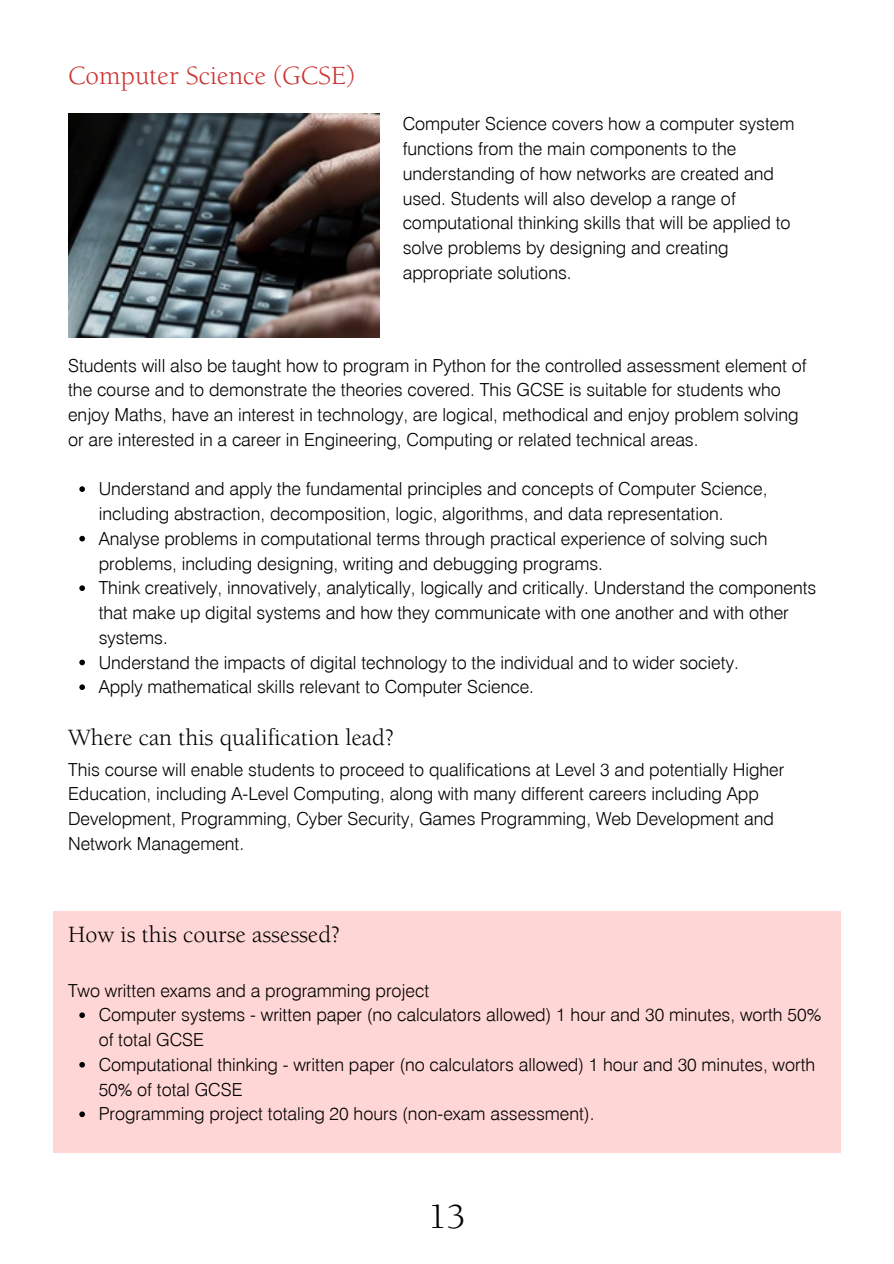
<style>
.page{position:relative;width:894px;height:1264px;background:#fff}
.page>*{position:absolute;margin:0;border:0;box-sizing:border-box;transform-origin:0 0}
.t1{font:36px "Berkeley Pro";color:#000}
.t2{font:27px "Berkeley Pro";color:#c33}
.t3{font:24px "Berkeley Pro";color:#000}
.t4{font:300 18px/24.8px "Swiss 721 BT";color:#000}
</style>
<div class="page">
<img style="left:68px;top:113px;width:311px;height:224px">
<svg style="left:79px;top:486px;width:6px;height:6px"></svg>
<svg style="left:79px;top:536px;width:6px;height:5px"></svg>
<svg style="left:79px;top:585px;width:6px;height:6px"></svg>
<svg style="left:79px;top:659px;width:6px;height:6px"></svg>
<svg style="left:79px;top:684px;width:6px;height:6px"></svg>
<div style="left:53px;top:910px;width:787px;height:242px;background:#ffd6d6"></div>
<svg style="left:79px;top:1012px;width:6px;height:6px"></svg>
<svg style="left:79px;top:1062px;width:6px;height:5px"></svg>
<svg style="left:79px;top:1111px;width:6px;height:6px"></svg>
<p class="t2" style="left:68px;top:65px;width:288px">Computer Science (GCSE)</p>
<p class="t4" style="left:402px;top:111px;width:393px">Computer Science covers how a computer system functions from the main components to the understanding of how networks are created and used. Students will also develop a range of computational thinking skills that will be applied to solve problems by designing and creating appropriate solutions.</p>
<p class="t4" style="left:68px;top:352px;width:739px">Students will also be taught how to program in Python for the controlled assessment element of the course and to demonstrate the theories covered. This GCSE is suitable for students who enjoy Maths, have an interest in technology, are logical, methodical and enjoy problem solving or are interested in a career in Engineering, Computing or related technical areas.</p>
<p class="t4" style="left:99px;top:476px;width:670px">Understand and apply the fundamental principles and concepts of Computer Science, including abstraction, decomposition, logic, algorithms, and data representation.</p>
<p class="t4" style="left:99px;top:526px;width:670px">Analyse problems in computational terms through practical experience of solving such problems, including designing, writing and debugging programs.</p>
<p class="t4" style="left:99px;top:575px;width:719px">Think creatively, innovatively, analytically, logically and critically. Understand the components that make up digital systems and how they communicate with one another and with other systems.</p>
<p class="t4" style="left:99px;top:649px;width:641px">Understand the impacts of digital technology to the individual and to wider society.</p>
<p class="t4" style="left:99px;top:674px;width:436px">Apply mathematical skills relevant to Computer Science.</p>
<p class="t3" style="left:68px;top:728px;width:327px">Where can this qualification lead?</p>
<h2 class="t4" style="left:68px;top:756px;width:717px">This course will enable students to proceed to qualifications at Level 3 and potentially Higher Education, including A-Level Computing, along with many different careers including App Development, Programming, Cyber Security, Games Programming, Web Development and Network Management.</h2>
<p class="t3" style="left:68px;top:924px;width:273px">How is this course assessed?</p>
<p class="t4" style="left:68px;top:977px;width:362px">Two written exams and a programming project</p>
<p class="t4" style="left:99px;top:1002px;width:723px">Computer systems - written paper (no calculators allowed) 1 hour and 30 minutes, worth 50% of total GCSE</p>
<p class="t4" style="left:99px;top:1052px;width:718px">Computational thinking - written paper (no calculators allowed) 1 hour and 30 minutes, worth<br>50% of total GCSE</p>
<p class="t4" style="left:99px;top:1101px;width:497px">Programming project totaling 20 hours (non-exam assessment).</p>
<h1 class="t1" style="left:428px;top:1202px;width:39px">13</h1>
</div>
